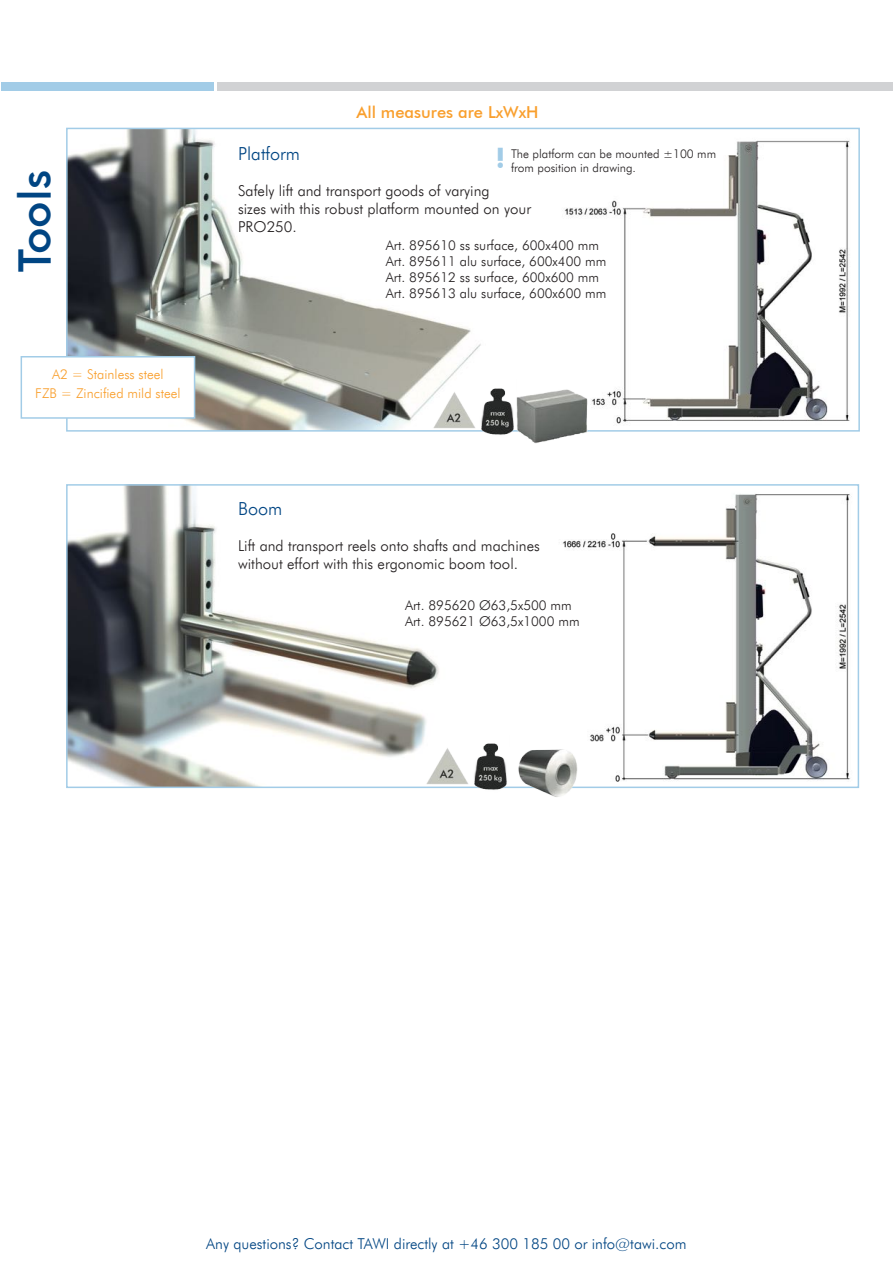
<style>
.page{position:relative;width:893px;height:1263px;background:#fff}
.page>*{position:absolute;margin:0;border:0;box-sizing:border-box;transform-origin:0 0}
.t1{font:500 45px "Futura BT";color:#004583}
.t2{font:700 27px "Futura BT";color:#a2cce7}
.t3{font:300 18px "Futura BT";color:#004583}
.t4{font:500 16.5px "Futura BT";color:#f99f2d}
.t5{font:300 15px/18px "Futura BT";color:#231f20}
.t6{font:300 15px "Futura BT";color:#004583}
.t7{font:300 13.5px/16.2px "Futura BT";color:#231f20}
.t8{font:300 13.5px/19.5px "Futura BT";color:#f99f2d;text-align:center}
.t9{font:300 12px "Futura BT";color:#231f20}
</style>
<div class="page">
<img style="left:69px;top:487px;width:370px;height:298px">
<div style="left:66px;top:484px;width:793px;height:304px;border:2px solid #a2cce7"></div>
<img style="left:69px;top:131px;width:412px;height:298px">
<div style="left:66px;top:128px;width:794px;height:304px;border:2px solid #a2cce7"></div>
<img style="left:562px;top:494px;width:290px;height:288px">
<img style="left:564px;top:140px;width:286px;height:284px">
<div style="left:2px;top:83px;width:212px;height:8px;background:#a2cce7"></div>
<div style="left:218px;top:83px;width:675px;height:8px;background:#d1d2d4"></div>
<img style="left:516px;top:388px;width:74px;height:56px">
<img style="left:509px;top:742px;width:91px;height:55px">
<img style="left:427px;top:385px;width:49px;height:47px">
<img style="left:420px;top:741px;width:49px;height:47px">
<img style="left:476px;top:380px;width:40px;height:55px">
<img style="left:469px;top:743px;width:40px;height:47px">
<div style="left:21px;top:356px;width:174px;height:63px;background:#fff;border:2px solid #a2cce7"></div>
<h1 class="t1" style="left:7px;top:272px;width:104px;rotate:-90deg">Tools</h1>
<p class="t8" style="left:35px;top:364px;width:147px">A2 = Stainless steel<br>FZB = Zincified mild steel</p>
<p class="t4" style="left:356px;top:103px;width:184px">All measures are LxWxH</p>
<p class="t9" style="left:511px;top:146px;width:207px">The platform can be mounted ±100 mm</p>
<p class="t3" style="left:238px;top:142px;width:63px">Platform</p>
<p class="t5" style="left:238px;top:181px;width:294px">Safely lift and transport goods of varying<br>sizes with this robust platform mounted on your<br>PRO250.</p>
<h2 class="t2" style="left:496px;top:142px;width:11px">!</h2>
<p class="t9" style="left:511px;top:161px;width:126px">from position in drawing.</p>
<p class="t7" style="left:386px;top:237px;width:222px">Art. 895610 ss surface, 600x400 mm Art. 895611 alu surface, 600x400 mm Art. 895612 ss surface, 600x600 mm Art. 895613 alu surface, 600x600 mm</p>
<p class="t3" style="left:238px;top:498px;width:46px">Boom</p>
<p class="t5" style="left:238px;top:537px;width:303px">Lift and transport reels onto shafts and machines without effort with this ergonomic boom tool.</p>
<p class="t7" style="left:405px;top:597px;width:176px">Art. 895620 Ø63,5x500 mm<br>Art. 895621 Ø63,5x1000 mm</p>
<p class="t6" style="left:206px;top:1234px;width:482px">Any questions? Contact TAWI directly at +46 300 185 00 or info@tawi.com</p>
</div>
